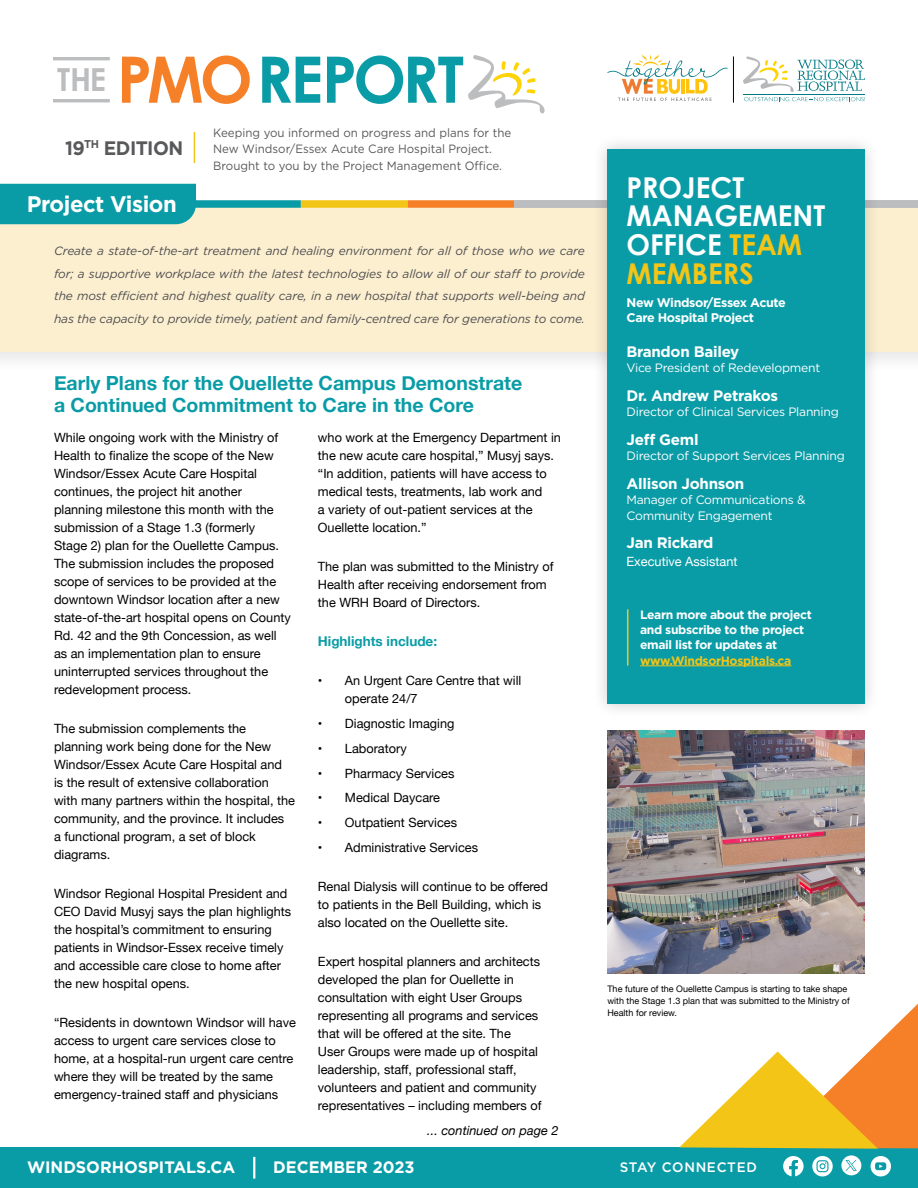
<style>
.page{position:relative;width:918px;height:1188px;background:#fff}
.page>*{position:absolute;margin:0;border:0;box-sizing:border-box;transform-origin:0 0}
.t1{font:700 64.2px "Century Gothic";letter-spacing:-.06em;color:#0a9ca6}
.t2{font:700 28.65px/28.7px "Century Gothic";color:#fff}
.t3{font:700 22.5px "Gotham";letter-spacing:-.02em;color:#fff}
.t4{font:700 19.5px/22.5px "Helvetica Neue";color:#0a9ca6}
.t5{font:700 19.5px "Gotham";letter-spacing:-.03em;color:#58595b;scale:.96 1}
.t6{font:700 16.5px "Gotham";color:#fff}
.t7{font:700 15.15px "Gotham";letter-spacing:-.02em;color:#fff}
.t8{font:500 13.8px "Gotham";letter-spacing:.05em;color:#fff}
.t9{font:700 13.5px "Helvetica Neue";color:#0a9ca6}
.t10{font:12.75px/18px "Helvetica Neue";color:#000}
.t11{font:italic 12.75px "Helvetica Neue";color:#000}
.t12{font:12.75px "Helvetica Neue";color:#fff}
.t13{font:700 12.6px/15.6px "Gotham";letter-spacing:-.03em;color:#fff}
.t14{font:12.15px/15.1px "Gotham";letter-spacing:-.02em;color:#fff}
.t15{font:700 12.15px/15.1px "Gotham";letter-spacing:-.03em;color:#fff}
.t16{font:700 12.15px "Gotham";letter-spacing:-.03em;color:#f3c516}
.t17{font:italic 12px/22.5px "Gotham";letter-spacing:-.01em;color:#4d4d4f;text-align:justify}
.t18{font:12px/16.5px "Gotham";color:#58595b;scale:.96 1}
.t19{font:9px/12px "Helvetica Neue";color:#000}
.s1{color:#f58027}
.s2{color:#f3c516}
</style>
<div class="page">
<div style="left:0;top:1148px;width:918px;height:40px;background:#0a9ca6"></div>
<svg style="left:812px;top:1156px;width:21px;height:20px"></svg>
<svg style="left:817px;top:1160px;width:11px;height:12px"></svg>
<svg style="left:783px;top:1156px;width:21px;height:20px"></svg>
<div style="left:871px;top:1156px;width:20px;height:20px;background:#fff;border-radius:50%"></div>
<svg style="left:875px;top:1162px;width:11px;height:8px"></svg>
<hr style="left:253px;top:1157px;width:2px;height:22px;background:#fff">
<svg style="left:841px;top:1155px;width:20px;height:20px"></svg>
<img style="left:608px;top:731px;width:257px;height:242px">
<div style="left:0;top:198px;width:918px;height:176px;background:#f7f7f7"></div>
<div style="left:0;top:207px;width:918px;height:145px;background:#fcefd0"></div>
<div style="left:0;top:0;width:918px;height:200px;background:#fff"></div>
<svg style="left:743px;top:57px;width:122px;height:45px"></svg>
<hr style="left:733px;top:57px;width:1px;height:46px;background:#000">
<svg style="left:608px;top:54px;width:120px;height:47px"></svg>
<div style="left:0;top:184px;width:196px;height:40px;background:#0a9ca6"></div>
<div style="left:194px;top:200px;width:107px;height:8px;background:#0a9ca6"></div>
<div style="left:301px;top:200px;width:107px;height:8px;background:#f3c516"></div>
<div style="left:408px;top:200px;width:106px;height:8px;background:#f58027"></div>
<svg style="left:468px;top:55px;width:77px;height:59px"></svg>
<hr style="left:53px;top:57px;width:57px;height:3px;background:#bcbdbf">
<hr style="left:53px;top:99px;width:57px;height:3px;background:#bcbdbf">
<div style="left:514px;top:200px;width:404px;height:8px;background:#bcbdbf"></div>
<div style="left:592px;top:134px;width:288px;height:585px;background:#000;opacity:.2"></div>
<div style="left:608px;top:149px;width:257px;height:555px;background:#0a9ca6"></div>
<hr style="left:640px;top:666px;width:151px;height:1px;background:#f3c516">
<hr style="left:627px;top:609px;width:1px;height:57px;background:#f3c516">
<hr style="left:194px;top:132px;width:1px;height:31px;background:#f3c516">
<svg style="left:679px;top:1004px;width:239px;height:145px"></svg>
<h1 class="t1" style="left:57px;top:31px;width:408px"><sup>THE</sup> <span class="s1">PMO</span> REPORT</h1>
<h3 class="t5" style="left:65px;top:135px;width:125px">19<sup>TH</sup> EDITION</h3>
<h3 class="t3" style="left:27px;top:189px;width:151px">Project Vision</h3>
<p class="t18" style="left:213px;top:124px;width:312px">Keeping you informed on progress and plans for the<br>New Windsor/Essex Acute Care Hospital Project.<br>Brought to you by the Project Management Office.</p>
<p class="t17" style="left:54px;top:240px;width:533px">Create a state-of-the-art treatment and healing environment for all of those who we care for; a supportive workplace with the latest technologies to allow all of our staff to provide the most efficient and highest quality care, in a new hospital that supports well-being and has the capacity to provide timely, patient and family-centred care for generations to come.</p>
<h3 class="t4" style="left:54px;top:372px;width:470px">Early Plans for the Ouellette Campus Demonstrate a Continued Commitment to Care in the Core</h3>
<p class="t10" style="left:54px;top:429px;width:238px">While ongoing work with the Ministry of Health to finalize the scope of the New Windsor/Essex Acute Care Hospital continues, the project hit another planning milestone this month with the submission of a Stage 1.3 (formerly Stage 2) plan for the Ouellette Campus.<br>The submission includes the proposed scope of services to be provided at the downtown Windsor location after a new state-of-the-art hospital opens on County Rd. 42 and the 9th Concession, as well as an implementation plan to ensure uninterrupted services throughout the redevelopment process.</p>
<p class="t10" style="left:54px;top:721px;width:243px">The submission complements the planning work being done for the New Windsor/Essex Acute Care Hospital and<br>is the result of extensive collaboration with many partners within the hospital, the community, and the province. It includes<br>a functional program, a set of block diagrams.</p>
<p class="t10" style="left:54px;top:886px;width:239px">Windsor Regional Hospital President and CEO David Musyj says the plan highlights the hospital’s commitment to ensuring patients in Windsor-Essex receive timely and accessible care close to home after the new hospital opens.</p>
<p class="t10" style="left:54px;top:1015px;width:244px">“Residents in downtown Windsor will have access to urgent care services close to home, at a hospital-run urgent care centre where they will be treated by the same emergency-trained staff and physicians</p>
<p class="t10" style="left:318px;top:430px;width:245px">who work at the Emergency Department in the new acute care hospital,” Musyj says. “In addition, patients will have access to medical tests, treatments, lab work and<br>a variety of out-patient services at the Ouellette location.”</p>
<p class="t10" style="left:318px;top:559px;width:237px">The plan was submitted to the Ministry of<br>Health after receiving endorsement from the WRH Board of Directors.</p>
<p class="t9" style="left:318px;top:631px;width:121px">Highlights include:</p>
<p class="t10" style="left:345px;top:672px;width:178px;text-indent:-27px">• An Urgent Care Centre that will operate 24/7</p>
<p class="t10" style="left:318px;top:715px;width:138px">• Diagnostic Imaging</p>
<p class="t10" style="left:318px;top:740px;width:90px">• Laboratory</p>
<p class="t10" style="left:318px;top:765px;width:138px">• Pharmacy Services</p>
<p class="t10" style="left:318px;top:789px;width:124px">• Medical Daycare</p>
<p class="t10" style="left:318px;top:814px;width:141px">• Outpatient Services</p>
<p class="t10" style="left:318px;top:839px;width:162px">• Administrative Services</p>
<p class="t10" style="left:318px;top:878px;width:232px">Renal Dialysis will continue to be offered to patients in the Bell Building, which is also located on the Ouellette site.</p>
<p class="t10" style="left:318px;top:953px;width:225px">Expert hospital planners and architects developed the plan for Ouellette in consultation with eight User Groups representing all programs and services that will be offered at the site. The<br>User Groups were made up of hospital leadership, staff, professional staff, volunteers and patient and community representatives – including members of</p>
<p class="t11" style="left:427px;top:1121px;width:133px">... continued on page 2</p>
<h2 class="t2" style="left:626px;top:172px;width:200px">PROJECT<br>MANAGEMENT<br>OFFICE <span class="s2">TEAM<br>MEMBERS</span></h2>
<p class="t13" style="left:626px;top:294px;width:161px">New Windsor/Essex Acute<br>Care Hospital Project</p>
<p class="t7" style="left:626px;top:342px;width:114px">Brandon Bailey</p>
<p class="t14" style="left:626px;top:360px;width:195px">Vice President of Redevelopment</p>
<p class="t7" style="left:626px;top:386px;width:153px">Dr. Andrew Petrakos</p>
<p class="t14" style="left:626px;top:404px;width:214px">Director of Clinical Services Planning</p>
<p class="t7" style="left:626px;top:430px;width:74px">Jeff Geml</p>
<p class="t14" style="left:626px;top:448px;width:220px">Director of Support Services Planning</p>
<p class="t7" style="left:626px;top:474px;width:119px">Allison Johnson</p>
<p class="t14" style="left:626px;top:492px;width:180px">Manager of Communications &amp;<br>Community Engagement</p>
<p class="t7" style="left:626px;top:533px;width:89px">Jan Rickard</p>
<p class="t12" style="left:626px;top:553px;width:112px">Executive Assistant</p>
<p class="t15" style="left:640px;top:607px;width:173px">Learn more about the project and subscribe to the project email list for updates at</p>
<p class="t16" style="left:640px;top:652px;width:153px">www.WindsorHospitals.ca</p>
<p class="t19" style="left:608px;top:984px;width:244px">The future of the Ouellette Campus is starting to take shape with the Stage 1.3 plan that was submitted to the Ministry of<br>Health for review.</p>
<p class="t6" style="left:27px;top:1156px;width:210px">WINDSORHOSPITALS.CA</p>
<p class="t6" style="left:273px;top:1156px;width:143px">DECEMBER 2023</p>
<p class="t8" style="left:620px;top:1158px;width:139px">STAY CONNECTED</p>
</div>
